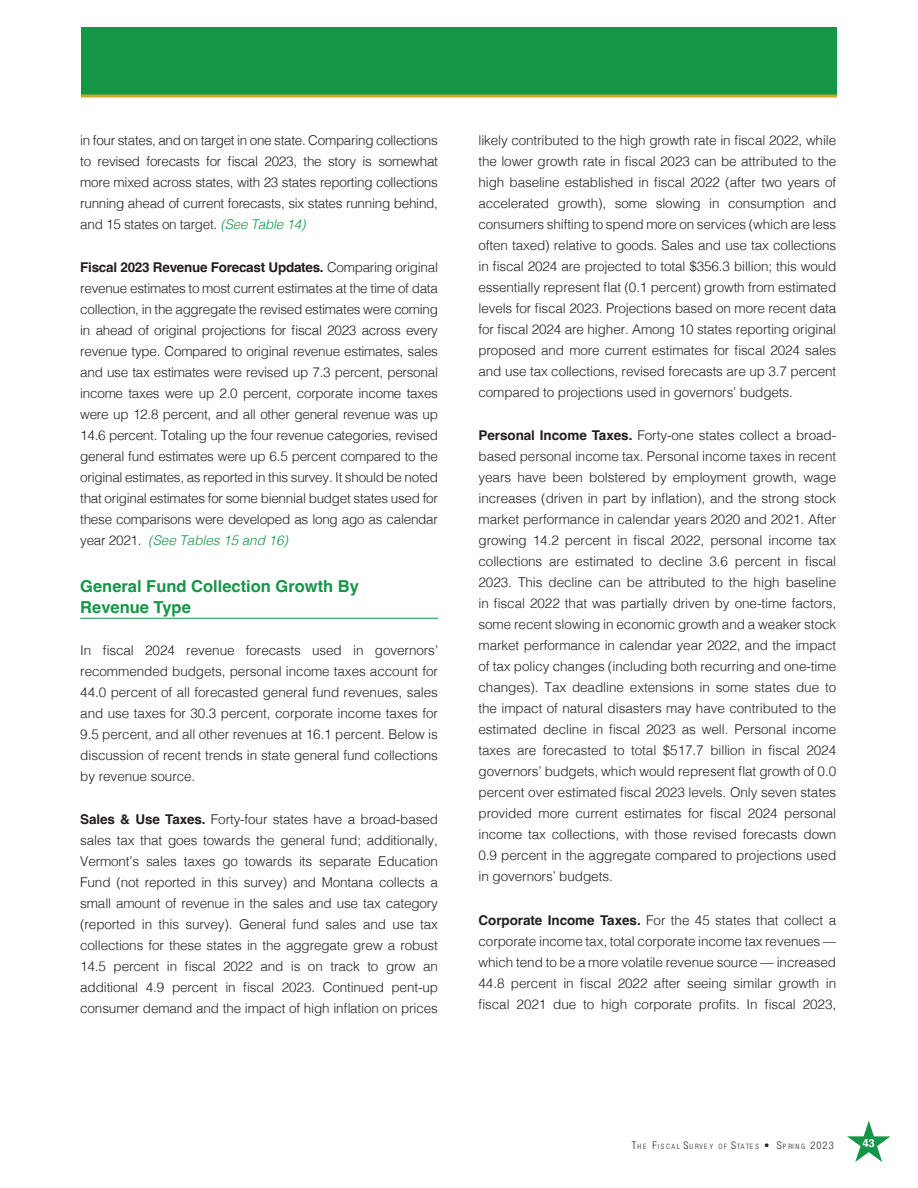
<style>
.page{position:relative;width:918px;height:1188px;background:#fff}
.page>*{position:absolute;margin:0;border:0;box-sizing:border-box;transform-origin:0 0}
.t1{font:700 16.5px/21px "Helvetica";color:#159547}
.t2{font:300 13.5px/21px "Helvetica";letter-spacing:-.01em;color:#231f20;text-align:justify}
.t3{font:700 11.25px "Helvetica";color:#fff}
.t4{font:300 condensed 7.35px "Helvetica Neue";letter-spacing:.23em;color:#231f20}
.s1{font-style:italic;color:#159547}
.s2{font-weight:700}
.s3{font-size:10.5px}
</style>
<div class="page">
<svg style="left:847px;top:1120px;width:44px;height:42px"></svg>
<div style="left:81px;top:27px;width:756px;height:67px;background:#159547"></div>
<svg style="left:81px;top:94px;width:756px;height:4px;background:#bcae47"></svg>
<hr style="left:80px;top:618px;width:358px;height:1px;background:#159547">
<p class="t2" style="left:80px;top:128px;width:359px">in four states, and on target in one state. Comparing collections to revised forecasts for fiscal 2023, the story is somewhat more mixed across states, with 23 states reporting collections running ahead of current forecasts, six states running behind, and 15 states on target. <span class="s1">(See Table 14)</span></p>
<p class="t2" style="left:80px;top:256px;width:359px"><span class="s2">Fiscal 2023 Revenue Forecast Updates.</span> Comparing original revenue estimates to most current estimates at the time of data collection, in the aggregate the revised estimates were coming in ahead of original projections for fiscal 2023 across every revenue type. Compared to original revenue estimates, sales and use tax estimates were revised up 7.3 percent, personal income taxes were up 2.0 percent, corporate income taxes were up 12.8 percent, and all other general revenue was up 14.6 percent. Totaling up the four revenue categories, revised general fund estimates were up 6.5 percent compared to the original estimates, as reported in this survey. It should be noted that original estimates for some biennial budget states used for these comparisons were developed as long ago as calendar year 2021. <span class="s1">(See Tables 15 and 16)</span></p>
<p class="t1" style="left:80px;top:577px;width:280px">General Fund Collection Growth By<br>Revenue Type</p>
<p class="t2" style="left:80px;top:639px;width:359px">In fiscal 2024 revenue forecasts used in governors’ recommended budgets, personal income taxes account for 44.0 percent of all forecasted general fund revenues, sales and use taxes for 30.3 percent, corporate income taxes for 9.5 percent, and all other revenues at 16.1 percent. Below is discussion of recent trends in state general fund collections by revenue source.</p>
<p class="t2" style="left:80px;top:808px;width:359px"><span class="s2">Sales &amp; Use Taxes.</span> Forty-four states have a broad-based sales tax that goes towards the general fund; additionally, Vermont’s sales taxes go towards its separate Education Fund (not reported in this survey) and Montana collects a small amount of revenue in the sales and use tax category (reported in this survey). General fund sales and use tax collections for these states in the aggregate grew a robust 14.5 percent in fiscal 2022 and is on track to grow an additional 4.9 percent in fiscal 2023. Continued pent-up consumer demand and the impact of high inflation on prices</p>
<p class="t2" style="left:478px;top:128px;width:359px">likely contributed to the high growth rate in fiscal 2022, while the lower growth rate in fiscal 2023 can be attributed to the high baseline established in fiscal 2022 (after two years of accelerated growth), some slowing in consumption and consumers shifting to spend more on services (which are less often taxed) relative to goods. Sales and use tax collections in fiscal 2024 are projected to total $356.3 billion; this would essentially represent flat (0.1 percent) growth from estimated levels for fiscal 2023. Projections based on more recent data for fiscal 2024 are higher. Among 10 states reporting original proposed and more current estimates for fiscal 2024 sales and use tax collections, revised forecasts are up 3.7 percent compared to projections used in governors’ budgets.</p>
<p class="t2" style="left:478px;top:424px;width:359px"><span class="s2">Personal Income Taxes.</span> Forty-one states collect a broad&shy;based personal income tax. Personal income taxes in recent years have been bolstered by employment growth, wage increases (driven in part by inflation), and the strong stock market performance in calendar years 2020 and 2021. After growing 14.2 percent in fiscal 2022, personal income tax collections are estimated to decline 3.6 percent in fiscal 2023. This decline can be attributed to the high baseline in fiscal 2022 that was partially driven by one-time factors, some recent slowing in economic growth and a weaker stock market performance in calendar year 2022, and the impact of tax policy changes (including both recurring and one-time changes). Tax deadline extensions in some states due to the impact of natural disasters may have contributed to the estimated decline in fiscal 2023 as well. Personal income taxes are forecasted to total $517.7 billion in fiscal 2024 governors’ budgets, which would represent flat growth of 0.0 percent over estimated fiscal 2023 levels. Only seven states provided more current estimates for fiscal 2024 personal income tax collections, with those revised forecasts down 0.9 percent in the aggregate compared to projections used in governors’ budgets.</p>
<p class="t2" style="left:478px;top:908px;width:359px"><span class="s2">Corporate Income Taxes.</span> For the 45 states that collect a corporate income tax, total corporate income tax revenues — which tend to be a more volatile revenue source — increased 44.8 percent in fiscal 2022 after seeing similar growth in fiscal 2021 due to high corporate profits. In fiscal 2023,</p>
<p class="t4" style="left:632px;top:1142px;width:203px"><span class="s3">T</span>HE <span class="s3">F</span>ISCAL <span class="s3">S</span>URVEY OF <span class="s3">S</span>TATES <span class="s3">• S</span>PRING <span class="s3">2023</span></p>
<p class="t3" style="left:862px;top:1136px;width:14px">43</p>
</div>
